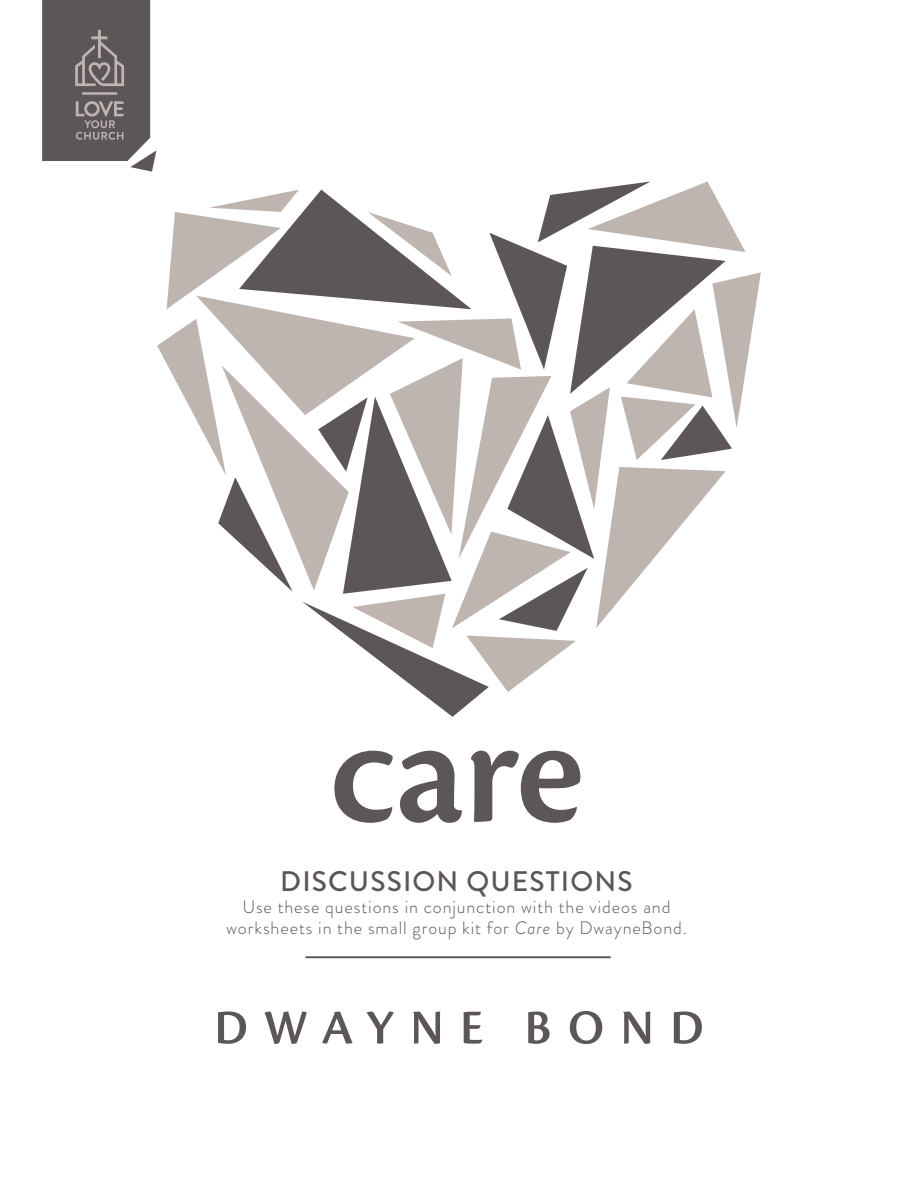
<style>
.page{position:relative;width:918px;height:1188px;background:#fff}
.page>*{position:absolute;margin:0;border:0;box-sizing:border-box;transform-origin:0 0}
.t1{font:155.55px "Cronos Pro Semibold Disp";color:#5d5659}
.t2{font:50.55px "Cronos Pro Semibold Disp";letter-spacing:.33em;color:#5d5659}
.t3{font:500 28.2px "Brandon Grotesque";letter-spacing:.04em;color:#5d5659}
.body{font:300 18px/21.6px "Brandon Grotesque";letter-spacing:.05em;color:#5d5659;text-align:center}
.s1{font-style:italic}
</style>
<div class="page">
<svg style="left:42px;top:0;width:114px;height:172px;background:#767072"></svg>
<hr style="left:306px;top:956px;width:305px;height:2px;background:#5d5659">
<svg style="left:157px;top:182px;width:604px;height:535px"></svg>
<p class="t1" style="left:331px;top:683px;width:255px">care</p>
<p class="t3" style="left:280px;top:862px;width:354px">DISCUSSION QUESTIONS</p>
<p class="body" style="left:226px;top:896px;width:462px">Use these questions in conjunction with the videos and worksheets in the small group kit for <span class="s1">Care</span> by DwayneBond.</p>
<p class="t2" style="left:215px;top:999px;width:490px">DWAYNE BOND</p>
</div>
